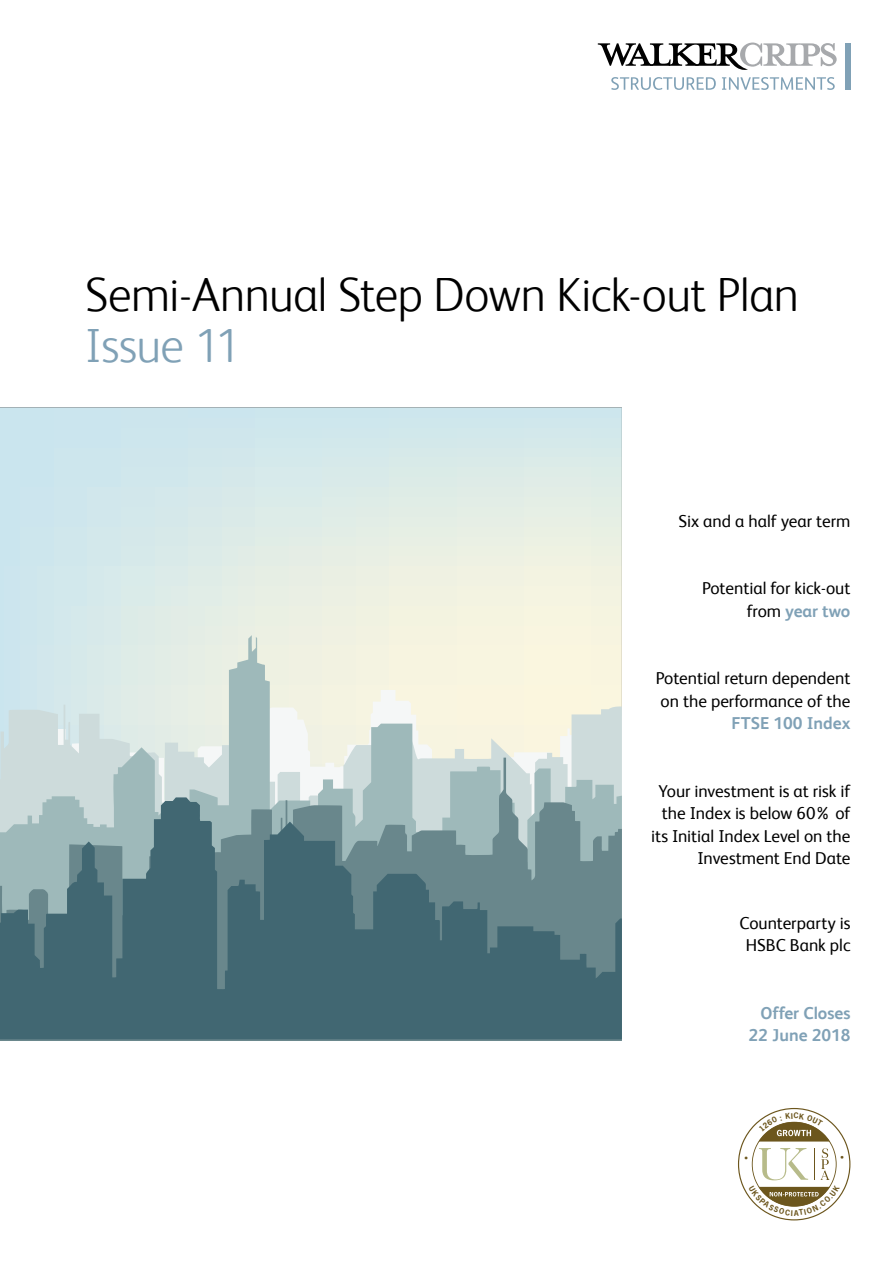
<style>
.page{position:relative;width:893px;height:1263px;background:#fff}
.page>*{position:absolute;margin:0;border:0;box-sizing:border-box;transform-origin:0 0}
.t1{font:300 48px "FS Albert";letter-spacing:-.01em;color:#000}
.t2{font:300 48px "FS Albert";letter-spacing:-.01em;color:#80a1b6}
.t3{font:17.25px/22.5px "FS Albert";color:#000;text-align:right}
.t4{font:700 17.25px/22.5px "FS Albert";color:#80a1b6;text-align:right}
.s1{font-weight:700;color:#80a1b6}
</style>
<div class="page">
<svg style="left:0;top:407px;width:622px;height:228px;background:#dbeae7"></svg>
<svg style="left:0;top:635px;width:622px;height:123px;background:#e4eae0"></svg>
<svg style="left:0;top:758px;width:622px;height:283px;background:#bdcecf"></svg>
<svg style="left:0;top:797px;width:622px;height:242px;background:#5b7d85"></svg>
<svg style="left:598px;top:43px;width:239px;height:27px"></svg>
<svg style="left:611px;top:77px;width:105px;height:13px"></svg>
<svg style="left:722px;top:77px;width:113px;height:13px"></svg>
<div style="left:845px;top:43px;width:5px;height:47px;background:#80a1b6"></div>
<svg style="left:738px;top:1108px;width:112px;height:112px"></svg>
<h1 class="t1" style="left:85px;top:267px;width:715px">Semi-Annual Step Down Kick-out Plan</h1>
<h1 class="t2" style="left:85px;top:318px;width:158px">Issue 11</h1>
<p class="t3" style="left:678px;top:509px;width:174px">Six and a half year term</p>
<p class="t3" style="left:702px;top:577px;width:150px">Potential for kick-out from <span class="s1">year two</span></p>
<p class="t3" style="left:656px;top:667px;width:196px;text-align:left">Potential return dependent on the performance of the</p>
<p class="t4" style="left:732px;top:712px;width:120px">FTSE 100 Index</p>
<p class="t3" style="left:651px;top:779px;width:201px">Your investment is at risk if the Index is below 60% of its Initial Index Level on the<br>Investment End Date</p>
<p class="t3" style="left:739px;top:911px;width:113px;text-align:center">Counterparty is<br>HSBC Bank plc</p>
<p class="t4" style="left:749px;top:1001px;width:103px">Offer Closes<br>22 June 2018</p>
</div>
